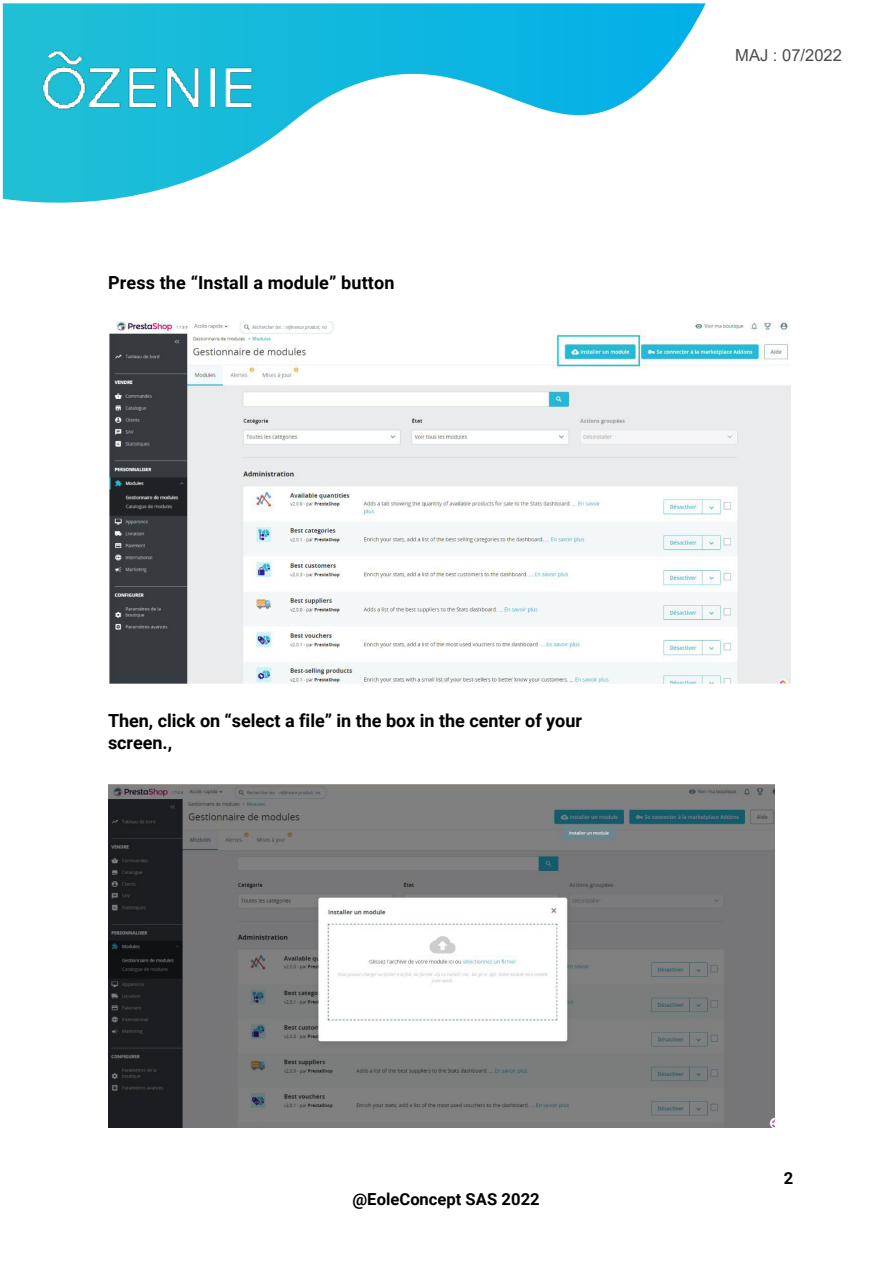
<style>
.page{position:relative;width:894px;height:1264px;background:#fff}
.page>*{position:absolute;margin:0;border:0;box-sizing:border-box;transform-origin:0 0}
.t1{font:700 18px/21.6px "Roboto";color:#000}
.t2{font:700 16.5px "Roboto";color:#000}
.t3{font:16.5px "Arial";color:#4d4d4d}
</style>
<div class="page">
<img style="left:108px;top:322px;width:682px;height:361px">
<img style="left:108px;top:784px;width:666px;height:343px">
<svg style="left:3px;top:3px;width:702px;height:200px"></svg>
<img style="left:32px;top:45px;width:231px;height:70px">
<p class="t1" style="left:108px;top:271px;width:288px">Press the “Install a module” button</p>
<p class="t3" style="left:735px;top:43px;width:108px">MAJ : 07/2022</p>
<p class="t1" style="left:108px;top:709px;width:475px">Then, click on “select a file” in the box in the center of your screen.,</p>
<p class="t2" style="left:352px;top:1187px;width:188px">@EoleConcept SAS 2022</p>
<p class="t2" style="left:783px;top:1165px;width:11px">2</p>
</div>
